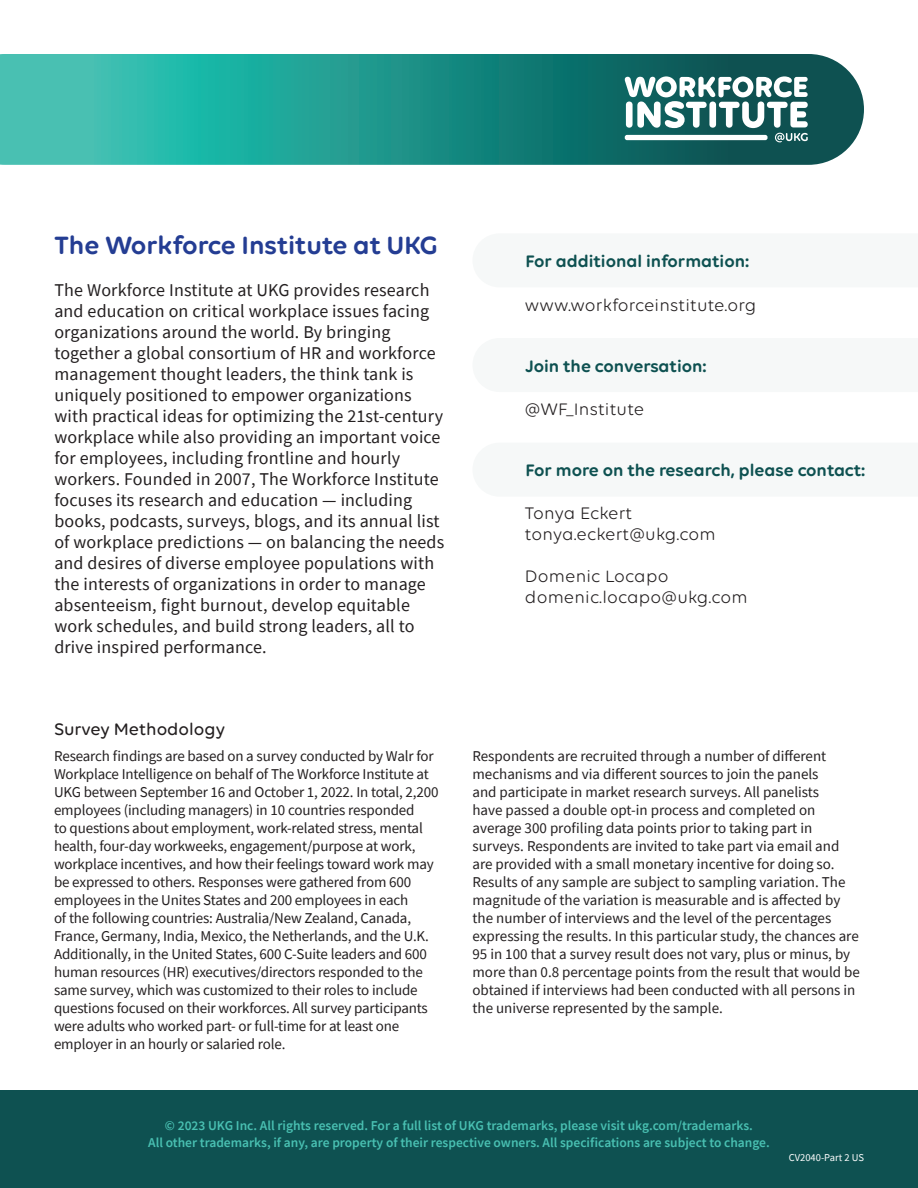
<style>
.page{position:relative;width:918px;height:1188px;background:#fff}
.page>*{position:absolute;margin:0;border:0;box-sizing:border-box;transform-origin:0 0}
.t1{font:600 27px "Volte Rounded";color:#243d93}
.t2{font:18px/21px "Source Sans Pro";letter-spacing:.01em;color:#231f20}
.t3{font:18px/21px "Volte Rounded";letter-spacing:.01em;color:#231f20}
.t4{font:600 18px "Volte Rounded";color:#0e5151}
.t5{font:500 18px "Volte Rounded";color:#231f20}
.t6{font:15px/18px "Source Sans Pro";letter-spacing:-.01em;color:#231f20}
.t7{font:600 13.5px/16.5px "Source Sans Pro";color:#49c0b2;text-align:center}
.t8{font:10.5px "Source Sans Pro";color:#fff}
</style>
<div class="page">
<div style="left:0;top:1091px;width:918px;height:97px;background:#0e5151"></div>
<svg style="left:0;top:54px;width:864px;height:111px;background:#22948b"></svg>
<svg style="left:624px;top:76px;width:184px;height:66px"></svg>
<h1 class="t1" style="left:54px;top:229px;width:385px">The Workforce Institute at UKG</h1>
<p class="t2" style="left:54px;top:279px;width:391px">The Workforce Institute at UKG provides research and education on critical workplace issues facing organizations around the world. By bringing together a global consortium of HR and workforce management thought leaders, the think tank is uniquely positioned to empower organizations with practical ideas for optimizing the 21st-century workplace while also providing an important voice for employees, including frontline and hourly workers. Founded in 2007, The Workforce Institute focuses its research and education — including books, podcasts, surveys, blogs, and its annual list of workplace predictions — on balancing the needs and desires of diverse employee populations with the interests of organizations in order to manage absenteeism, fight burnout, develop equitable work schedules, and build strong leaders, all to drive inspired performance.</p>
<p class="t5" style="left:54px;top:719px;width:173px">Survey Methodology</p>
<p class="t4" style="left:525px;top:251px;width:225px">For additional information:</p>
<p class="t3" style="left:525px;top:294px;width:233px">www.workforceinstitute.org</p>
<p class="t4" style="left:525px;top:355px;width:183px">Join the conversation:</p>
<p class="t3" style="left:525px;top:398px;width:121px">@WF_Institute</p>
<p class="t4" style="left:525px;top:460px;width:342px">For more on the research, please contact:</p>
<p class="t3" style="left:525px;top:502px;width:192px">Tonya Eckert tonya.eckert@ukg.com</p>
<p class="t3" style="left:525px;top:565px;width:224px">Domenic Locapo domenic.locapo@ukg.com</p>
<p class="t6" style="left:54px;top:747px;width:386px">Research findings are based on a survey conducted by Walr for Workplace Intelligence on behalf of The Workforce Institute at UKG between September 16 and October 1, 2022. In total, 2,200 employees (including managers) in 10 countries responded<br>to questions about employment, work-related stress, mental health, four-day workweeks, engagement/purpose at work, workplace incentives, and how their feelings toward work may be expressed to others. Responses were gathered from 600 employees in the Unites States and 200 employees in each<br>of the following countries: Australia/New Zealand, Canada, France, Germany, India, Mexico, the Netherlands, and the U.K.<br>Additionally, in the United States, 600 C-Suite leaders and 600 human resources (HR) executives/directors responded to the same survey, which was customized to their roles to include questions focused on their workforces. All survey participants were adults who worked part- or full-time for at least one employer in an hourly or salaried role.</p>
<p class="t6" style="left:472px;top:747px;width:389px">Respondents are recruited through a number of different mechanisms and via different sources to join the panels<br>and participate in market research surveys. All panelists<br>have passed a double opt-in process and completed on average 300 profiling data points prior to taking part in surveys. Respondents are invited to take part via email and are provided with a small monetary incentive for doing so.<br>Results of any sample are subject to sampling variation. The magnitude of the variation is measurable and is affected by the number of interviews and the level of the percentages expressing the results. In this particular study, the chances are 95 in 100 that a survey result does not vary, plus or minus, by more than 0.8 percentage points from the result that would be obtained if interviews had been conducted with all persons in the universe represented by the sample.</p>
<p class="t7" style="left:148px;top:1117px;width:623px">© 2023 UKG Inc. All rights reserved. For a full list of UKG trademarks, please visit ukg.com/trademarks.<br>All other trademarks, if any, are property of their respective owners. All specifications are subject to change.</p>
<p class="t8" style="left:789px;top:1151px;width:77px">CV2040-Part 2 US</p>
</div>
